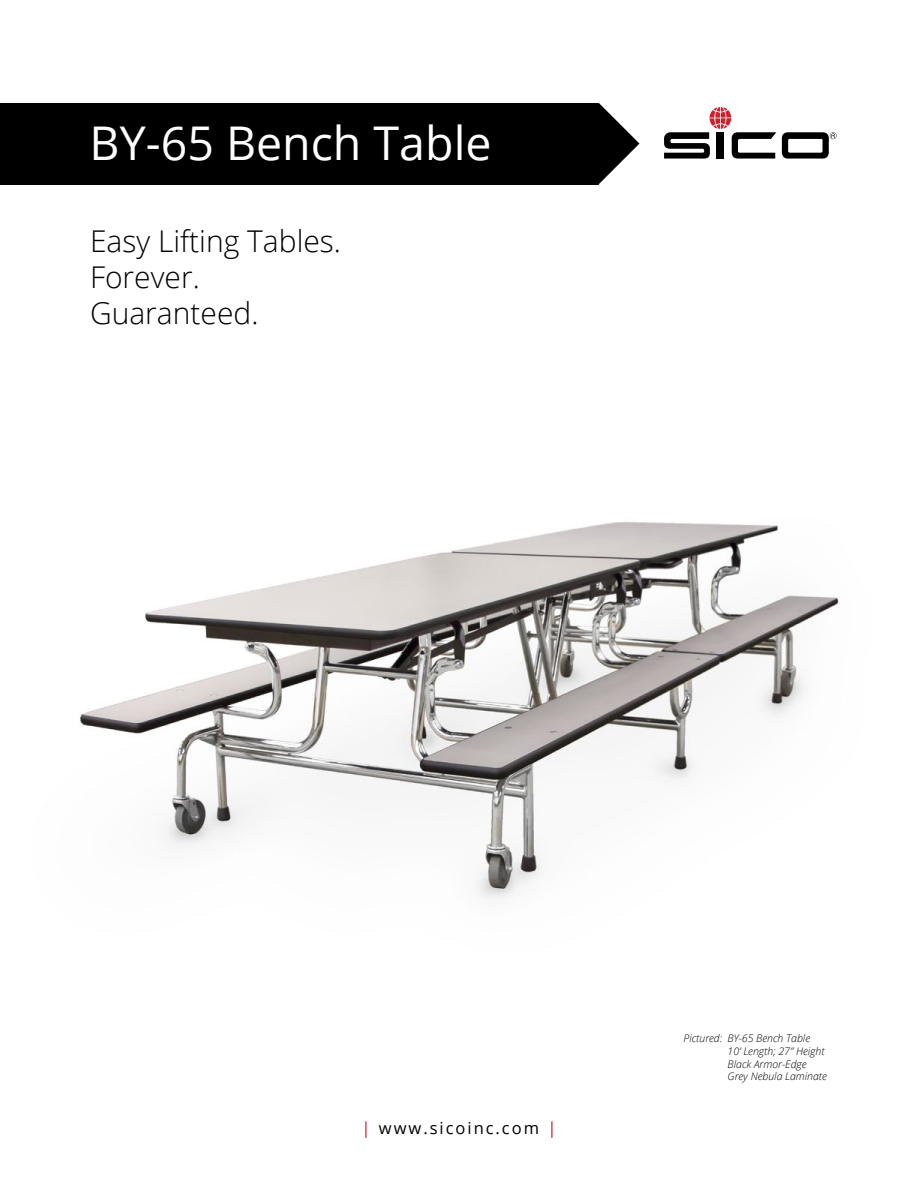
<style>
.page{position:relative;width:918px;height:1188px;background:#fff}
.page>*{position:absolute;margin:0;border:0;box-sizing:border-box;transform-origin:0 0}
.t1{font:46.5px "Open Sans";color:#fff}
.t2{font:300 30px/36px "Open Sans";color:#000}
.t3{font:16.5px "Open Sans";letter-spacing:.12em;color:#000}
.t4{font:italic 300 10.5px/12.6px "Open Sans";color:#000}
.s1{color:#cd122d}
</style>
<div class="page">
<div style="left:0;top:103px;width:656px;height:81px;background:#000"></div>
<svg style="left:599px;top:103px;width:177px;height:82px"></svg>
<svg style="left:782px;top:132px;width:55px;height:27px"></svg>
<img style="left:80px;top:521px;width:759px;height:379px">
<h1 class="t1" style="left:90px;top:111px;width:403px">BY-65 Bench Table</h1>
<h2 class="t2" style="left:90px;top:222px;width:253px">Easy Lifting Tables.<br>Forever.<br>Guaranteed.</h2>
<h3 class="t3" style="left:362px;top:1117px;width:196px"><span class="s1">|</span> www.sicoinc.com <span class="s1">|</span></h3>
<p class="t4" style="left:728px;top:1032px;width:101px;text-indent:-44px">Pictured: BY-65 Bench Table<br>10’ Length; 27” Height<br>Black Armor-Edge<br>Grey Nebula Laminate</p>
</div>
